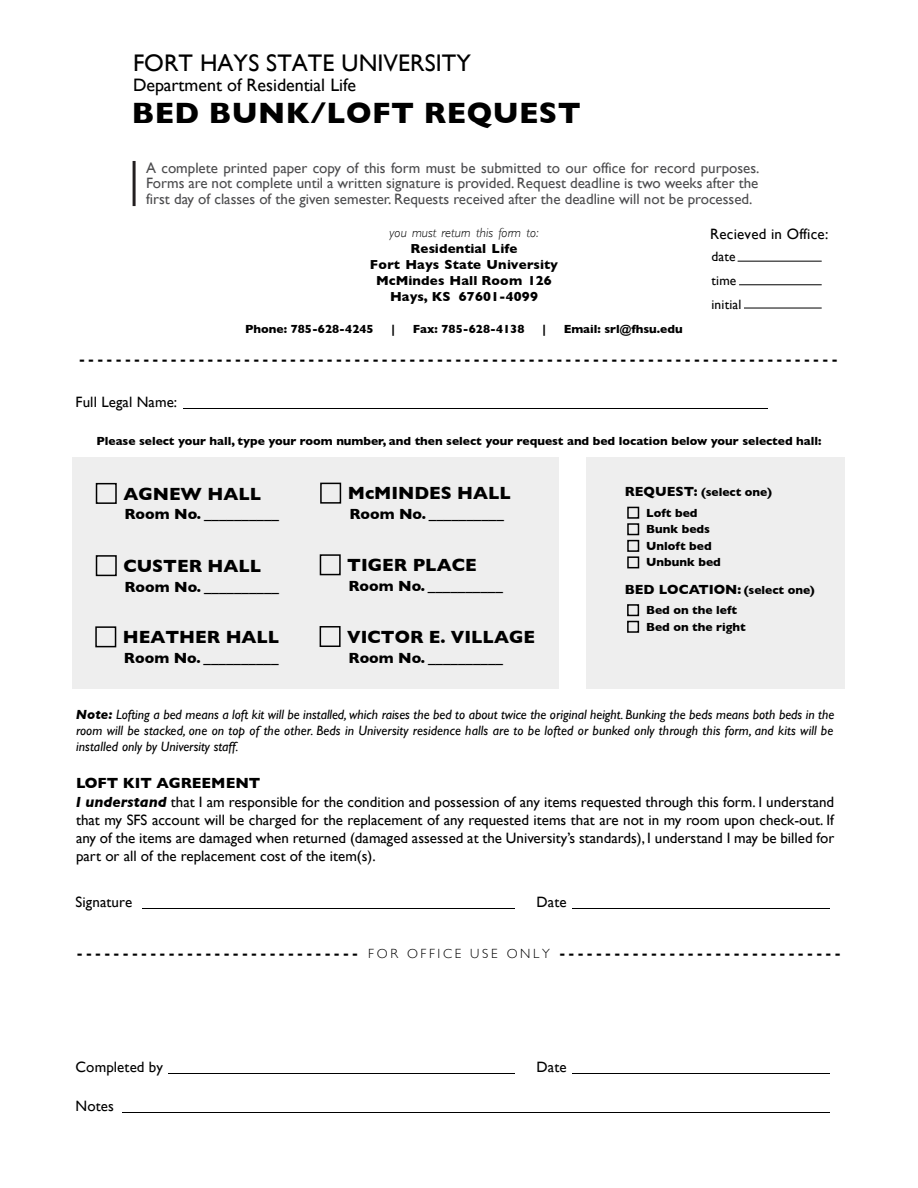
<style>
.page{position:relative;width:918px;height:1188px;background:#fff}
.page>*{position:absolute;margin:0;border:0;box-sizing:border-box;transform-origin:0 0}
.t1{font:700 30px "Gill Sans";letter-spacing:.015em;color:#000}
.t2{font:24px "Gill Sans";color:#000}
.t3{font:700 18px "Gill Sans";color:#000}
.t4{font:18px "Gill Sans";letter-spacing:-.005em;color:#000}
.t5{font:15px/18px "Gill Sans";letter-spacing:.005em;color:#000;text-align:justify}
.t6{font:15px/15px "Gill Sans";color:#4d4d4f}
.t7{font:700 15px "Gill Sans";color:#000}
.t8{font:italic 13.5px/16.2px "Gill Sans";letter-spacing:.01em;color:#000;text-align:justify}
.t9{font:700 13.5px "Gill Sans";color:#000}
.t10{font:13.5px/24px "Gill Sans";letter-spacing:.015em;color:#000}
.t11{font:700 13.35px/16px "Gill Sans";letter-spacing:.01em;color:#000;text-align:center}
.t12{font:italic 300 13.35px "Gill Sans";letter-spacing:-.005em;color:#000}
.t13{font:700 12px/16.5px "Gill Sans";color:#000}
.s1{font-size:13.5px}
.s2{font-size:12px}
.s3{font-weight:700}
.s4{font-weight:700;font-style:italic}
.s5{font-weight:300}
</style>
<div class="page">
<hr style="left:184px;top:408px;width:584px;height:1px;background:#000">
<hr style="left:142px;top:908px;width:373px;height:1px;background:#000">
<hr style="left:572px;top:908px;width:258px;height:1px;background:#000">
<hr style="left:169px;top:1073px;width:346px;height:1px;background:#000">
<hr style="left:572px;top:1073px;width:258px;height:1px;background:#000">
<hr style="left:122px;top:1112px;width:708px;height:1px;background:#000">
<hr style="left:133px;top:161px;width:3px;height:45px;background:#231f20">
<div style="left:586px;top:458px;width:259px;height:231px;background:#eee"></div>
<div style="left:73px;top:458px;width:486px;height:231px;background:#eee"></div>
<div style="left:320px;top:483px;width:21px;height:21px;border:2px solid #000"></div>
<div style="left:320px;top:626px;width:21px;height:21px;border:2px solid #000"></div>
<div style="left:96px;top:555px;width:21px;height:21px;border:2px solid #000"></div>
<div style="left:95px;top:626px;width:21px;height:21px;border:2px solid #000"></div>
<div style="left:96px;top:483px;width:21px;height:21px;border:2px solid #000"></div>
<div style="left:320px;top:554px;width:21px;height:21px;border:2px solid #000"></div>
<div style="left:627px;top:507px;width:12px;height:12px;border:2px solid #000"></div>
<div style="left:627px;top:523px;width:12px;height:12px;border:2px solid #000"></div>
<div style="left:627px;top:540px;width:12px;height:12px;border:2px solid #000"></div>
<div style="left:627px;top:556px;width:12px;height:12px;border:2px solid #000"></div>
<div style="left:627px;top:604px;width:12px;height:12px;border:2px solid #000"></div>
<div style="left:627px;top:621px;width:12px;height:12px;border:2px solid #000"></div>
<hr style="left:738px;top:261px;width:84px;height:1px;background:#000">
<hr style="left:739px;top:285px;width:83px;height:1px;background:#000">
<hr style="left:744px;top:308px;width:78px;height:1px;background:#000">
<h2 class="t2" style="left:133px;top:49px;width:339px">FORT HAYS STATE UNIVERSITY</h2>
<p class="t4" style="left:133px;top:74px;width:225px">Department of Residential Life</p>
<h1 class="t1" style="left:132px;top:89px;width:451px">BED BUNK/LOFT REQUEST</h1>
<p class="t6" style="left:146px;top:160px;width:615px">A complete printed paper copy of this form must be submitted to our office for record purposes.<br>Forms are not complete until a written signature is provided. Request deadline is two weeks after the</p>
<p class="t6" style="left:146px;top:192px;width:608px">first day of classes of the given semester. Requests received after the deadline will not be processed.</p>
<p class="t12" style="left:389px;top:225px;width:151px">you must return this form to:</p>
<p class="t11" style="left:370px;top:240px;width:189px">Residential Life<br>Fort Hays State University<br>McMindes Hall Room 126<br>Hays, KS 67601-4099</p>
<p class="t13" style="left:245px;top:320px;width:130px">Phone: 785-628-4245</p>
<p class="t13" style="left:392px;top:320px;width:5px">|</p>
<p class="t13" style="left:413px;top:320px;width:113px">Fax: 785-628-4138</p>
<p class="t13" style="left:542px;top:320px;width:5px">|</p>
<p class="t13" style="left:564px;top:320px;width:121px">Email: srl@fhsu.edu</p>
<p class="t5" style="left:710px;top:225px;width:120px">Recieved in Office:</p>
<p class="t10" style="left:712px;top:244px;width:32px">date time initial</p>
<p class="t11" style="left:79px;top:351px;width:761px">-----------------------------------------------------------------------------------</p>
<p class="t5" style="left:76px;top:393px;width:103px">Full Legal Name:</p>
<p class="t13" style="left:96px;top:433px;width:727px">Please select your hall, type your room number, and then select your request and bed location below your selected hall:</p>
<p class="t3" style="left:123px;top:479px;width:139px">AGNEW HALL</p>
<p class="t7" style="left:124px;top:502px;width:156px">Room No. __________</p>
<p class="t3" style="left:123px;top:552px;width:139px">CUSTER HALL</p>
<p class="t7" style="left:124px;top:575px;width:156px">Room No. __________</p>
<p class="t3" style="left:123px;top:623px;width:158px">HEATHER HALL</p>
<p class="t7" style="left:124px;top:646px;width:156px">Room No. __________</p>
<p class="t3" style="left:348px;top:479px;width:165px">McMINDES HALL</p>
<p class="t7" style="left:349px;top:502px;width:156px">Room No. __________</p>
<p class="t3" style="left:347px;top:551px;width:131px">TIGER PLACE</p>
<p class="t7" style="left:348px;top:574px;width:156px">Room No. __________</p>
<p class="t3" style="left:347px;top:622px;width:189px">VICTOR E. VILLAGE</p>
<p class="t7" style="left:348px;top:646px;width:156px">Room No. __________</p>
<p class="t13" style="left:646px;top:481px;width:127px;line-height:20.7px;text-indent:-21px"><span class="s1">REQUEST:</span> (select one)<br>Loft bed</p>
<p class="t13" style="left:646px;top:521px;width:76px">Bunk beds<br>Unloft bed<br>Unbunk bed</p>
<p class="t9" style="left:625px;top:578px;width:192px">BED LOCATION: <span class="s2">(select one)</span></p>
<p class="t13" style="left:646px;top:602px;width:101px">Bed on the left<br>Bed on the right</p>
<p class="t8" style="left:76px;top:706px;width:760px"><span class="s3">Note:</span> Lofting a bed means a loft kit will be installed, which raises the bed to about twice the original height. Bunking the beds means both beds in the room will be stacked, one on top of the other. Beds in University residence halls are to be lofted or bunked only through this form, and kits will be installed only by University staff.</p>
<p class="t7" style="left:76px;top:771px;width:186px">LOFT KIT AGREEMENT</p>
<p class="t5" style="left:76px;top:793px;width:760px"><span class="s4">I understand</span> that I am responsible for the condition and possession of any items requested through this form. I understand that my SFS account will be charged for the replacement of any requested items that are not in my room upon check-out. If any of the items are damaged when returned (damaged assessed at the University’s standards), I understand I may be billed for part or all of the replacement cost of the item(s).</p>
<p class="t5" style="left:76px;top:893px;width:58px">Signature</p>
<p class="t5" style="left:537px;top:893px;width:32px">Date</p>
<p class="t11" style="left:77px;top:945px;width:766px">------------------------------- <span class="s5">FOR OFFICE USE ONLY</span> -------------------------------</p>
<p class="t5" style="left:76px;top:1058px;width:89px">Completed by</p>
<p class="t5" style="left:537px;top:1058px;width:32px">Date</p>
<p class="t5" style="left:76px;top:1097px;width:40px">Notes</p>
</div>
